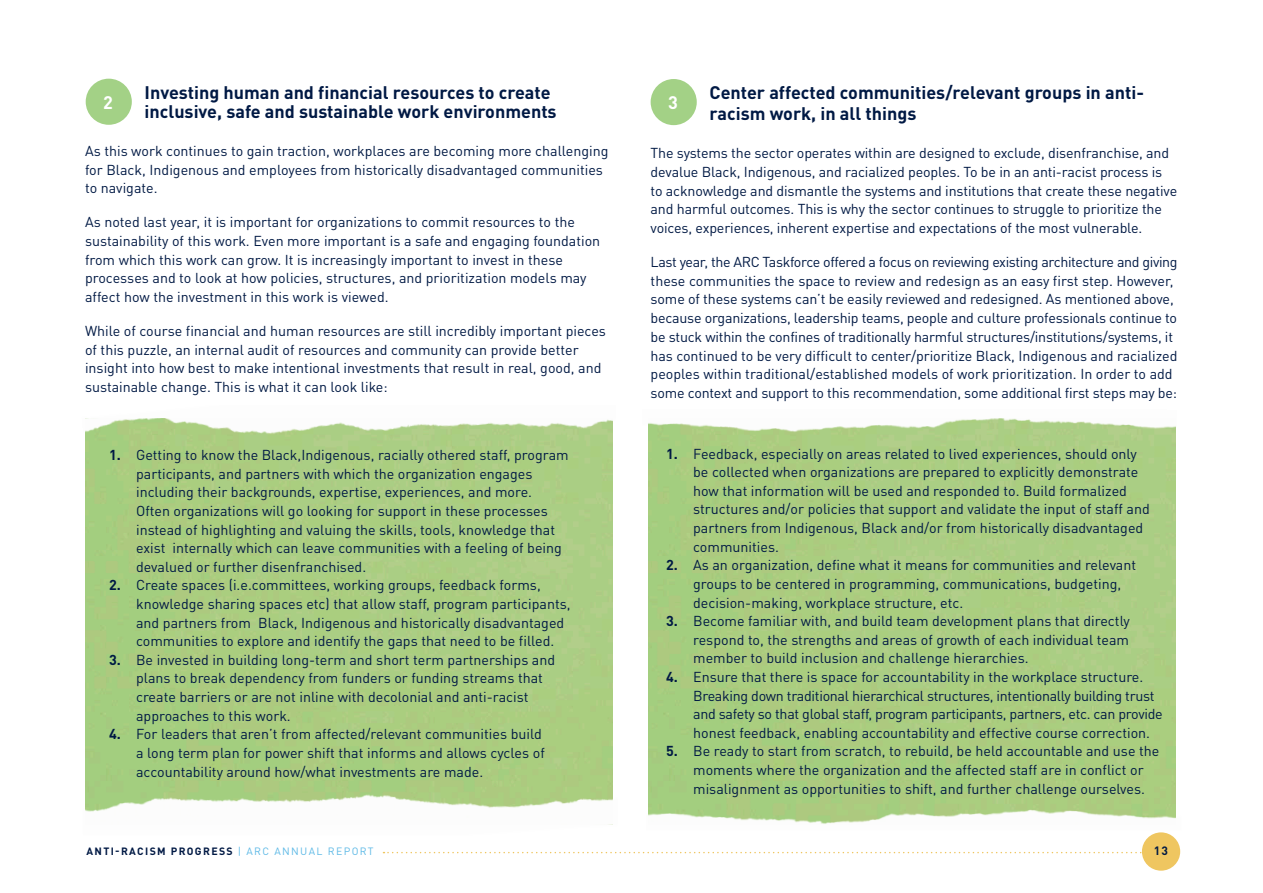
<style>
.page{position:relative;width:1263px;height:893px;background:#fff}
.page>*{position:absolute;margin:0;border:0;box-sizing:border-box;transform-origin:0 0}
.t1{font:700 18px/19.5px "DIN Pro";color:#001944}
.t2{font:700 18px "DIN Pro";color:#fff}
.t3{font:14.25px/18.6px "DIN Pro";color:#001944}
.t4{font:14.25px/18.6px "DIN Pro";letter-spacing:-.02em;color:#001944}
.t5{font:700 12px "DIN Pro";color:#001944}
.t6{font:700 10.5px "DIN Pro";letter-spacing:.13em;color:#001944}
.s1{font-weight:700}
.s2{font-weight:400;color:#5db9e6}
</style>
<div class="page">
<svg style="left:383px;top:852px;width:759px;height:1px"></svg>
<div style="left:1142px;top:832px;width:38px;height:39px;background:#efc660;border-radius:50%"></div>
<div style="left:86px;top:79px;width:46px;height:46px;background:#a3d186;border-radius:50%"></div>
<div style="left:651px;top:79px;width:46px;height:46px;background:#a3d186;border-radius:50%"></div>
<img style="left:85px;top:418px;width:528px;height:31px">
<img style="left:85px;top:777px;width:528px;height:48px">
<img style="left:648px;top:798px;width:528px;height:27px">
<img style="left:648px;top:418px;width:528px;height:23px">
<p class="t1" style="left:709px;top:80px;width:436px;line-height:21px">Center affected communities/relevant groups in anti&shy;racism work, in all things</p>
<p class="t3" style="left:651px;top:142px;width:528px">The systems the sector operates within are designed to exclude, disenfranchise, and devalue Black, Indigenous, and racialized peoples. To be in an anti-racist process is to acknowledge and dismantle the systems and institutions that create these negative and harmful outcomes. This is why the sector continues to struggle to prioritize the voices, experiences, inherent expertise and expectations of the most vulnerable.</p>
<p class="t3" style="left:651px;top:251px;width:528px">Last year, the ARC Taskforce offered a focus on reviewing existing architecture and giving these communities the space to review and redesign as an easy first step. However, some of these systems can’t be easily reviewed and redesigned. As mentioned above, because organizations, leadership teams, people and culture professionals continue to be stuck within the confines of traditionally harmful structures/institutions/systems, it has continued to be very difficult to center/prioritize Black, Indigenous and racialized peoples within traditional/established models of work prioritization. In order to add some context and support to this recommendation, some additional first steps may be:</p>
<p class="t1" style="left:145px;top:80px;width:413px">Investing human and financial resources to create inclusive, safe and sustainable work environments</p>
<p class="t3" style="left:85px;top:140px;width:525px">As this work continues to gain traction, workplaces are becoming more challenging for Black, Indigenous and employees from historically disadvantaged communities to navigate.</p>
<p class="t3" style="left:85px;top:211px;width:517px">As noted last year, it is important for organizations to commit resources to the sustainability of this work. Even more important is a safe and engaging foundation from which this work can grow. It is increasingly important to invest in these processes and to look at how policies, structures, and prioritization models may affect how the investment in this work is viewed.</p>
<p class="t3" style="left:85px;top:320px;width:522px">While of course financial and human resources are still incredibly important pieces of this puzzle, an internal audit of resources and community can provide better insight into how best to make intentional investments that result in real, good, and sustainable change. This is what it can look like:</p>
<p class="t2" style="left:103px;top:87px;width:11px">2</p>
<p class="t2" style="left:668px;top:87px;width:11px">3</p>
<p class="t3" style="left:136px;top:444px;width:434px;text-indent:-27px"><span class="s1">1.</span> Getting to know the Black,Indigenous, racially othered staff, program participants, and partners with which the organization engages including their backgrounds, expertise, experiences, and more.<br>Often organizations will go looking for support in these processes instead of highlighting and valuing the skills, tools, knowledge that exist internally which can leave communities with a feeling of being devalued or further disenfranchised.</p>
<p class="t3" style="left:136px;top:574px;width:436px;text-indent:-27px"><span class="s1">2.</span> Create spaces (i.e.committees, working groups, feedback forms, knowledge sharing spaces etc) that allow staff, program participants, and partners from Black, Indigenous and historically disadvantaged communities to explore and identify the gaps that need to be filled.</p>
<p class="t3" style="left:136px;top:649px;width:421px;text-indent:-27px"><span class="s1">3.</span> Be invested in building long-term and short term partnerships and plans to break dependency from funders or funding streams that create barriers or are not inline with decolonial and anti-racist approaches to this work.</p>
<p class="t3" style="left:136px;top:723px;width:410px;text-indent:-27px"><span class="s1">4.</span> For leaders that aren’t from affected/relevant communities build a long term plan for power shift that informs and allows cycles of accountability around how/what investments are made.</p>
<p class="t3" style="left:693px;top:443px;width:458px;text-indent:-27px"><span class="s1">1.</span> Feedback, especially on areas related to lived experiences, should only be collected when organizations are prepared to explicitly demonstrate how that information will be used and responded to. Build formalized structures and/or policies that support and validate the input of staff and partners from Indigenous, Black and/or from historically disadvantaged communities.</p>
<p class="t3" style="left:693px;top:554px;width:444px;text-indent:-27px"><span class="s1">2.</span> As an organization, define what it means for communities and relevant groups to be centered in programming, communications, budgeting, decision-making, workplace structure, etc.</p>
<p class="t3" style="left:693px;top:610px;width:438px;text-align:justify;text-indent:-27px"><span class="s1">3.</span> Become familiar with, and build team development plans that directly respond to, the strengths and areas of growth of each individual team member to build inclusion and challenge hierarchies.</p>
<p class="t4" style="left:693px;top:666px;width:471px;text-indent:-27px"><span class="s1">4.</span> Ensure that there is space for accountability in the workplace structure.<br>Breaking down traditional hierarchical structures, intentionally building trust and safety so that global staff, program participants, partners, etc. can provide honest feedback, enabling accountability and effective course correction.</p>
<p class="t3" style="left:693px;top:740px;width:468px;text-indent:-27px"><span class="s1">5.</span> Be ready to start from scratch, to rebuild, be held accountable and use the moments where the organization and the affected staff are in conflict or misalignment as opportunities to shift, and further challenge ourselves.</p>
<p class="t6" style="left:87px;top:843px;width:289px">ANTI-RACISM PROGRESS <span class="s2">| ARC ANNUAL REPORT</span></p>
<p class="t5" style="left:1154px;top:841px;width:16px">13</p>
</div>
